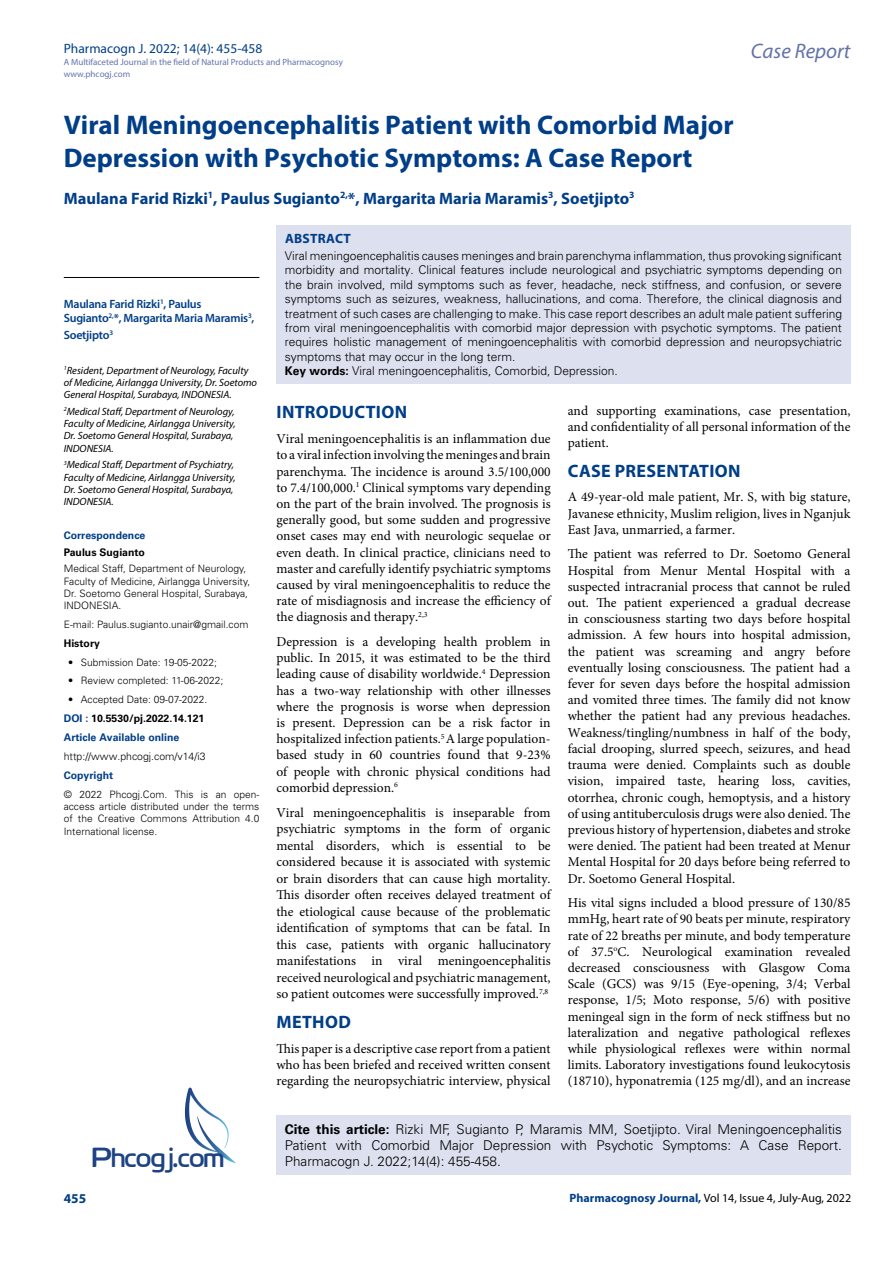
<style>
.page{position:relative;width:893px;height:1263px;background:#fff}
.page>*{position:absolute;margin:0;border:0;box-sizing:border-box;transform-origin:0 0}
.t1{font:27.6px "Cloud World";color:#1e4384}
.t2{font:700 27px/33px "Myriad Pro";color:#003e88}
.t3{font:italic 21px "Myriad Pro";color:#6273aa}
.t4{font:700 18px "Myriad Pro";letter-spacing:.02em;color:#003e88}
.t5{font:700 16.5px "Myriad Pro";color:#003e88}
.t6{font:13.5px/16.2px "Minion Pro";color:#000;text-align:justify}
.t7{font:300 13.5px/16.2px "Univers LT Std";color:#000}
.t8{font:13.5px "Myriad Pro";color:#003f89}
.t9{font:700 13.5px "Myriad Pro";letter-spacing:.02em;color:#003e88}
.t10{font:300 12px/14.4px "Univers LT Std";color:#000}
.t11{font:600 12px/14.4px "Myriad Pro";letter-spacing:-.02em;color:#003e88}
.t12{font:12px "Myriad Pro";color:#000}
.t13{font:italic 10.5px/12.3px "Myriad Pro";color:#000}
.t14{font:700 10.5px/18.9px "Univers LT Std";color:#003e88}
.t15{font:300 10.5px "Univers LT Std";color:#000}
.t16{font:700 10.5px "Univers LT Std";color:#000}
.t17{font:300 10.2px/12.3px "Univers LT Std";color:#000}
.t18{font:9px/12px "Myriad Pro";color:#6273aa}
.s1{color:#000}
.s2{font-weight:700}
.s3{font-weight:700;color:#003e88}
</style>
<div class="page">
<div style="left:276px;top:1115px;width:574px;height:60px;background:#dde0ef"></div>
<svg style="left:185px;top:1087px;width:51px;height:76px"></svg>
<div style="left:276px;top:225px;width:574px;height:159px;background:#dde0ef"></div>
<hr style="left:64px;top:277px;width:195px;height:1px;background:#000">
<p class="t8" style="left:64px;top:40px;width:200px">Pharmacogn J. 2022; 14(4): 455-458</p>
<p class="t18" style="left:64px;top:55px;width:281px">A Multifaceted Journal in the field of Natural Products and Pharmacognosy www.phcogj.com</p>
<h2 class="t2" style="left:64px;top:108px;width:671px">Viral Meningoencephalitis Patient with Comorbid Major<br>Depression with Psychotic Symptoms: A Case Report</h2>
<p class="t5" style="left:64px;top:187px;width:572px">Maulana Farid Rizki<sup>1</sup>, Paulus Sugianto<sup>2,</sup>*, Margarita Maria Maramis<sup>3</sup>, Soetjipto<sup>3</sup></p>
<h3 class="t3" style="left:751px;top:38px;width:101px">Case Report</h3>
<p class="t11" style="left:64px;top:296px;width:192px">Maulana Farid Rizki<sup>1</sup>, Paulus<br>Sugianto<sup>2,</sup>*, Margarita Maria Maramis<sup>3</sup>,</p>
<p class="t11" style="left:64px;top:327px;width:51px">Soetjipto<sup>3</sup></p>
<p class="t13" style="left:64px;top:364px;width:195px"><sup>1</sup>Resident, Department of Neurology, Faculty of Medicine, Airlangga University, Dr. Soetomo<br>General Hospital, Surabaya, INDONESIA.</p>
<p class="t13" style="left:64px;top:405px;width:173px"><sup>2</sup>Medical Staff, Department of Neurology, Faculty of Medicine, Airlangga University, Dr. Soetomo General Hospital, Surabaya, INDONESIA.</p>
<p class="t13" style="left:64px;top:458px;width:173px"><sup>3</sup>Medical Staff, Department of Psychiatry, Faculty of Medicine, Airlangga University, Dr. Soetomo General Hospital, Surabaya, INDONESIA.</p>
<p class="t14" style="left:64px;top:526px;width:83px">Correspondence</p>
<p class="t16" style="left:64px;top:546px;width:83px">Paulus Sugianto</p>
<p class="t17" style="left:64px;top:563px;width:188px">Medical Staff, Department of Neurology, Faculty of Medicine, Airlangga University, Dr. Soetomo General Hospital, Surabaya, INDONESIA.</p>
<p class="t17" style="left:64px;top:618px;width:186px">E-mail: Paulus.sugianto.unair@gmail.com</p>
<p class="t16" style="left:64px;top:637px;width:38px">History</p>
<p class="t17" style="left:68px;top:656px;width:150px">• Submission Date: 19-05-2022;</p>
<p class="t17" style="left:68px;top:674px;width:157px">• Review completed: 11-06-2022;</p>
<p class="t17" style="left:68px;top:693px;width:141px">• Accepted Date: 09-07-2022.</p>
<p class="t14" style="left:64px;top:709px;width:142px">DOI : <span class="s1">10.5530/pj.2022.14.121<br></span>Article Available online</p>
<p class="t15" style="left:64px;top:750px;width:143px">http://www.phcogj.com/v14/i3</p>
<p class="t14" style="left:64px;top:766px;width:51px">Copyright</p>
<p class="t17" style="left:64px;top:788px;width:197px;text-align:justify">© 2022 Phcogj.Com. This is an open&shy;access article distributed under the terms of the Creative Commons Attribution 4.0<br>International license.</p>
<p class="t9" style="left:285px;top:230px;width:67px">ABSTRACT</p>
<p class="t10" style="left:285px;top:248px;width:559px">Viral meningoencephalitis causes meninges and brain parenchyma inflammation, thus provoking significant morbidity and mortality. Clinical features include neurological and psychiatric symptoms depending on the brain involved, mild symptoms such as fever, headache, neck stiffness, and confusion, or severe symptoms such as seizures, weakness, hallucinations, and coma. Therefore, the clinical diagnosis and treatment of such cases are challenging to make. This case report describes an adult male patient suffering from viral meningoencephalitis with comorbid major depression with psychotic symptoms. The patient requires holistic management of meningoencephalitis with comorbid depression and neuropsychiatric symptoms that may occur in the long term.<br><span class="s2">Key words:</span> Viral meningoencephalitis, Comorbid, Depression.</p>
<h3 class="t4" style="left:277px;top:401px;width:132px">INTRODUCTION</h3>
<p class="t6" style="left:276px;top:431px;width:276px">Viral meningoencephalitis is an inflammation due to a viral infection involving the meninges and brain parenchyma. The incidence is around 3.5/100,000 to 7.4/100,000.<sup>1</sup> Clinical symptoms vary depending on the part of the brain involved. The prognosis is generally good, but some sudden and progressive onset cases may end with neurologic sequelae or even death. In clinical practice, clinicians need to master and carefully identify psychiatric symptoms caused by viral meningoencephalitis to reduce the rate of misdiagnosis and increase the efficiency of the diagnosis and therapy.<sup>2,3</sup></p>
<p class="t6" style="left:276px;top:634px;width:276px">Depression is a developing health problem in public. In 2015, it was estimated to be the third leading cause of disability worldwide.<sup>4</sup> Depression has a two-way relationship with other illnesses where the prognosis is worse when depression is present. Depression can be a risk factor in hospitalized infection patients.<sup>5</sup> A large population&shy;based study in 60 countries found that 9-23% of people with chronic physical conditions had comorbid depression.<sup>6</sup></p>
<p class="t6" style="left:276px;top:804px;width:276px">Viral meningoencephalitis is inseparable from psychiatric symptoms in the form of organic mental disorders, which is essential to be considered because it is associated with systemic or brain disorders that can cause high mortality.<br>This disorder often receives delayed treatment of the etiological cause because of the problematic identification of symptoms that can be fatal. In this case, patients with organic hallucinatory manifestations in viral meningoencephalitis received neurological and psychiatric management, so patient outcomes were successfully improved.<sup>7,8</sup></p>
<h3 class="t4" style="left:277px;top:1010px;width:76px">METHOD</h3>
<p class="t6" style="left:276px;top:1040px;width:276px">This paper is a descriptive case report from a patient who has been briefed and received written consent regarding the neuropsychiatric interview, physical</p>
<p class="t6" style="left:568px;top:402px;width:284px">and supporting examinations, case presentation, and confidentiality of all personal information of the patient.</p>
<h3 class="t4" style="left:568px;top:459px;width:174px">CASE PRESENTATION</h3>
<p class="t6" style="left:568px;top:489px;width:284px">A 49-year-old male patient, Mr. S, with big stature, Javanese ethnicity, Muslim religion, lives in Nganjuk East Java, unmarried, a farmer.</p>
<p class="t6" style="left:568px;top:546px;width:284px">The patient was referred to Dr. Soetomo General Hospital from Menur Mental Hospital with a suspected intracranial process that cannot be ruled out. The patient experienced a gradual decrease in consciousness starting two days before hospital admission. A few hours into hospital admission, the patient was screaming and angry before eventually losing consciousness. The patient had a fever for seven days before the hospital admission and vomited three times. The family did not know whether the patient had any previous headaches.<br>Weakness/tingling/numbness in half of the body, facial drooping, slurred speech, seizures, and head trauma were denied. Complaints such as double vision, impaired taste, hearing loss, cavities, otorrhea, chronic cough, hemoptysis, and a history of using antituberculosis drugs were also denied. The previous history of hypertension, diabetes and stroke were denied. The patient had been treated at Menur Mental Hospital for 20 days before being referred to Dr. Soetomo General Hospital.</p>
<p class="t6" style="left:568px;top:895px;width:284px">His vital signs included a blood pressure of 130/85 mmHg, heart rate of 90 beats per minute, respiratory rate of 22 breaths per minute, and body temperature of 37.5<sup>o</sup>C. Neurological examination revealed decreased consciousness with Glasgow Coma Scale (GCS) was 9/15 (Eye-opening, 3/4; Verbal response, 1/5; Moto response, 5/6) with positive meningeal sign in the form of neck stiffness but no lateralization and negative pathological reflexes while physiological reflexes were within normal limits. Laboratory investigations found leukocytosis (18710), hyponatremia (125 mg/dl), and an increase</p>
<p class="t7" style="left:285px;top:1121px;width:559px"><span class="s2">Cite this article:</span> Rizki MF, Sugianto P, Maramis MM, Soetjipto. Viral Meningoencephalitis<br>Patient with Comorbid Major Depression with Psychotic Symptoms: A Case Report.</p>
<h1 class="t1" style="left:92px;top:1136px;width:134px">Phcogj.com</h1>
<p class="t7" style="left:285px;top:1153px;width:217px">Pharmacogn J. 2022;14(4): 455-458.</p>
<p class="t9" style="left:64px;top:1190px;width:24px">455</p>
<p class="t12" style="left:570px;top:1190px;width:283px"><span class="s3">Pharmacognosy Journal,</span> Vol 14, Issue 4, July-Aug, 2022</p>
</div>
